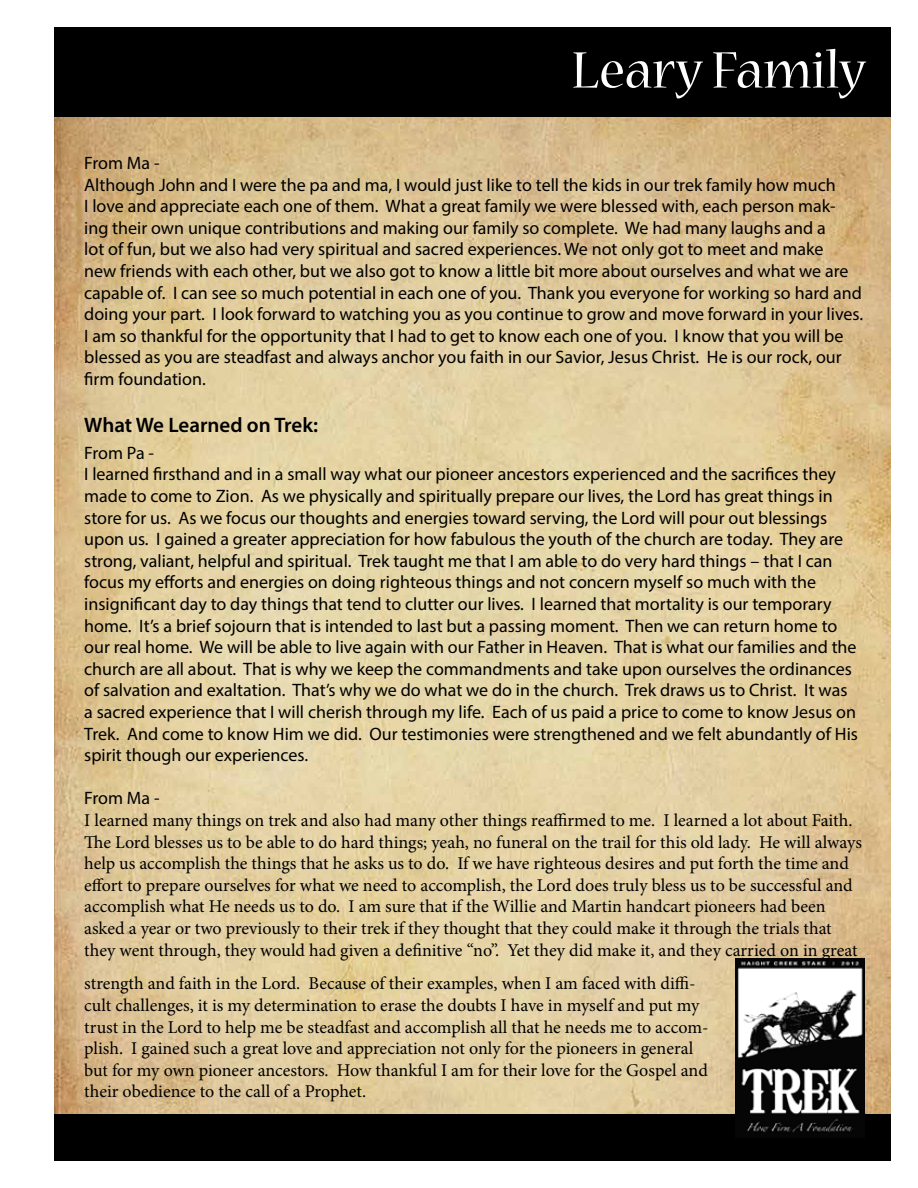
<style>
.page{position:relative;width:918px;height:1188px;background:#fff}
.page>*{position:absolute;margin:0;border:0;box-sizing:border-box;transform-origin:0 0}
.t1{font:57px "Nueva Std";color:#fff}
.t2{font:600 21px "Myriad Pro";color:#000}
.t3{font:18px/21.6px "Myriad Pro";color:#000}
.t4{font:18px/21.6px "Minion Pro";letter-spacing:-.005em;color:#000}
</style>
<div class="page">
<img style="left:54px;top:117px;width:837px;height:997px">
<div style="left:54px;top:27px;width:837px;height:90px;background:#000"></div>
<div style="left:54px;top:1114px;width:837px;height:47px;background:#000"></div>
<img style="left:735px;top:959px;width:129px;height:174px">
<h1 class="t1" style="left:571px;top:44px;width:295px">Leary Family</h1>
<p class="t3" style="left:84px;top:152px;width:780px">From Ma -<br>Although John and I were the pa and ma, I would just like to tell the kids in our trek family how much<br>I love and appreciate each one of them. What a great family we were blessed with, each person mak&shy;ing their own unique contributions and making our family so complete. We had many laughs and a<br>lot of fun, but we also had very spiritual and sacred experiences. We not only got to meet and make<br>new friends with each other, but we also got to know a little bit more about ourselves and what we are capable of. I can see so much potential in each one of you. Thank you everyone for working so hard and doing your part. I look forward to watching you as you continue to grow and move forward in your lives.<br>I am so thankful for the opportunity that I had to get to know each one of you. I know that you will be blessed as you are steadfast and always anchor you faith in our Savior, Jesus Christ. He is our rock, our firm foundation.</p>
<p class="t2" style="left:84px;top:411px;width:235px">What We Learned on Trek:</p>
<p class="t3" style="left:84px;top:442px;width:775px">From Pa -<br>I learned firsthand and in a small way what our pioneer ancestors experienced and the sacrifices they made to come to Zion. As we physically and spiritually prepare our lives, the Lord has great things in store for us. As we focus our thoughts and energies toward serving, the Lord will pour out blessings upon us. I gained a greater appreciation for how fabulous the youth of the church are today. They are strong, valiant, helpful and spiritual. Trek taught me that I am able to do very hard things – that I can focus my efforts and energies on doing righteous things and not concern myself so much with the insignificant day to day things that tend to clutter our lives. I learned that mortality is our temporary home. It’s a brief sojourn that is intended to last but a passing moment. Then we can return home to our real home. We will be able to live again with our Father in Heaven. That is what our families and the church are all about. That is why we keep the commandments and take upon ourselves the ordinances of salvation and exaltation. That’s why we do what we do in the church. Trek draws us to Christ. It was a sacred experience that I will cherish through my life. Each of us paid a price to come to know Jesus on Trek. And come to know Him we did. Our testimonies were strengthened and we felt abundantly of His spirit though our experiences.</p>
<p class="t3" style="left:84px;top:787px;width:77px">From Ma -</p>
<p class="t4" style="left:84px;top:810px;width:779px">I learned many things on trek and also had many other things reaffirmed to me. I learned a lot about Faith.<br>The Lord blesses us to be able to do hard things; yeah, no funeral on the trail for this old lady. He will always help us accomplish the things that he asks us to do. If we have righteous desires and put forth the time and effort to prepare ourselves for what we need to accomplish, the Lord does truly bless us to be successful and accomplish what He needs us to do. I am sure that if the Willie and Martin handcart pioneers had been asked a year or two previously to their trek if they thought that they could make it through the trials that they went through, they would had given a definitive “no”. Yet they did make it, and they carried on in great</p>
<p class="t4" style="left:84px;top:973px;width:626px">strength and faith in the Lord. Because of their examples, when I am faced with diffi&shy;cult challenges, it is my determination to erase the doubts I have in myself and put my trust in the Lord to help me be steadfast and accomplish all that he needs me to accom&shy;plish. I gained such a great love and appreciation not only for the pioneers in general but for my own pioneer ancestors. How thankful I am for their love for the Gospel and their obedience to the call of a Prophet.</p>
</div>
